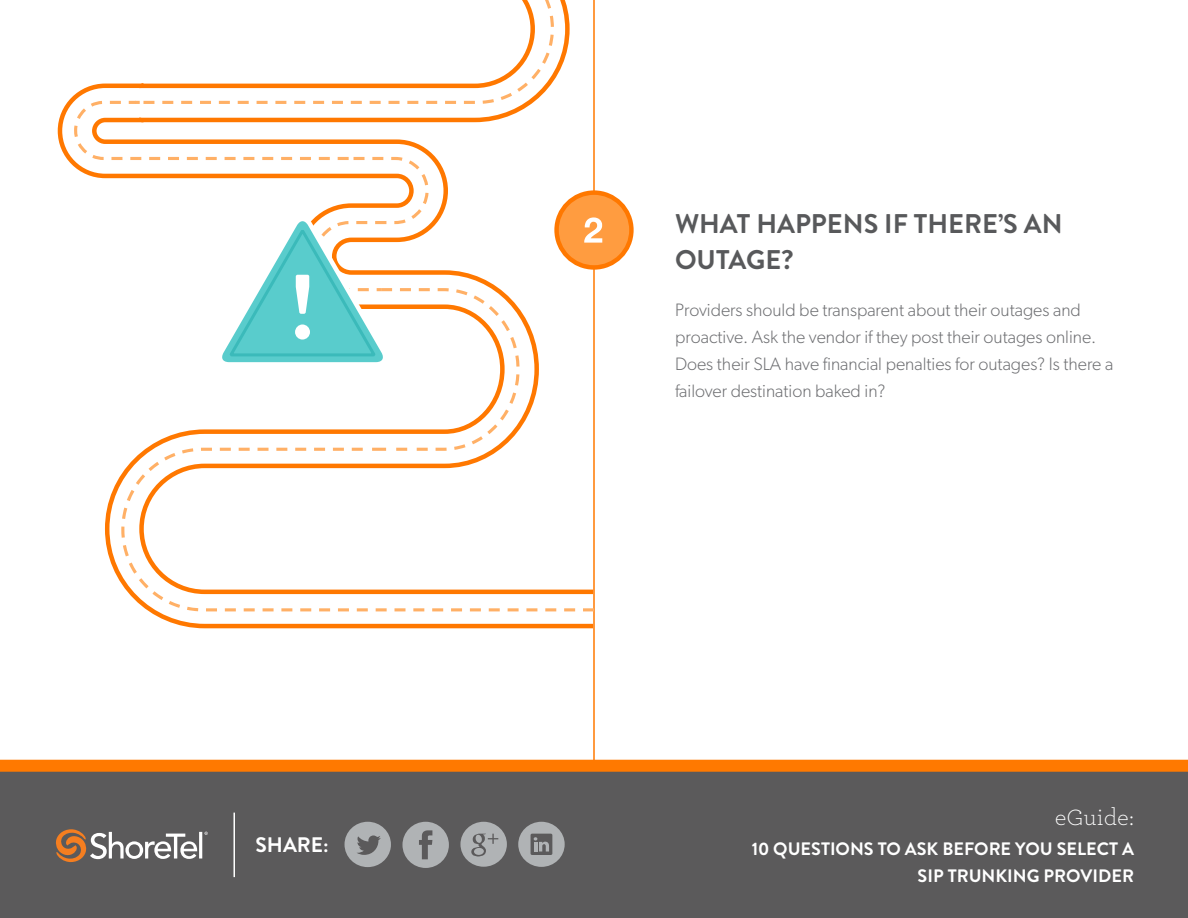
<style>
.page{position:relative;width:1188px;height:918px;background:#fff}
.page>*{position:absolute;margin:0;border:0;box-sizing:border-box;transform-origin:0 0}
.t1{font:700 27px/36px "Brandon Grotesque";color:#58595b}
.t2{font:300 21px "Archer S Sm";color:#fff}
.t3{font:700 21px "Brandon Grotesque";color:#fff}
.t4{font:300 18px/27px "Gibson";color:#6e6f72}
.t5{font:700 18px/27px "Brandon Grotesque";color:#fff;text-align:right}
</style>
<div class="page">
<div style="left:0;top:766px;width:1188px;height:152px;background:#5b5a5b"></div>
<svg style="left:56px;top:829px;width:152px;height:33px"></svg>
<div style="left:0;top:760px;width:1188px;height:12px;background:#ff7900"></div>
<hr style="left:233px;top:813px;width:2px;height:64px;background:#fff">
<svg style="left:402px;top:822px;width:47px;height:46px"></svg>
<svg style="left:345px;top:822px;width:46px;height:45px"></svg>
<svg style="left:460px;top:822px;width:47px;height:45px"></svg>
<div style="left:474px;top:848px;width:10px;height:7px;background:#b0b3b5;border-radius:50%"></div>
<svg style="left:518px;top:822px;width:47px;height:45px"></svg>
<hr style="left:593px;top:0;width:2px;height:766px;background:#ff7900">
<svg style="left:598px;top:190px;width:36px;height:80px"></svg>
<svg style="left:57px;top:0;width:541px;height:631px"></svg>
<svg style="left:57px;top:0;width:497px;height:104px"></svg>
<svg style="left:121px;top:448px;width:473px;height:163px"></svg>
<svg style="left:74px;top:101px;width:446px;height:350px"></svg>
<p class="t3" style="left:256px;top:830px;width:75px">SHARE:</p>
<h1 class="t1" style="left:675px;top:206px;width:389px">WHAT HAPPENS IF THERE’S AN<br>OUTAGE?</h1>
<p class="t4" style="left:675px;top:296px;width:440px">Providers should be transparent about their outages and proactive. Ask the vendor if they post their outages online.<br>Does their SLA have financial penalties for outages? Is there a failover destination baked in?</p>
<p class="t2" style="left:1055px;top:805px;width:81px">eGuide:</p>
<p class="t5" style="left:752px;top:835px;width:384px">10 QUESTIONS TO ASK BEFORE YOU SELECT A<br>SIP TRUNKING PROVIDER</p>
</div>
